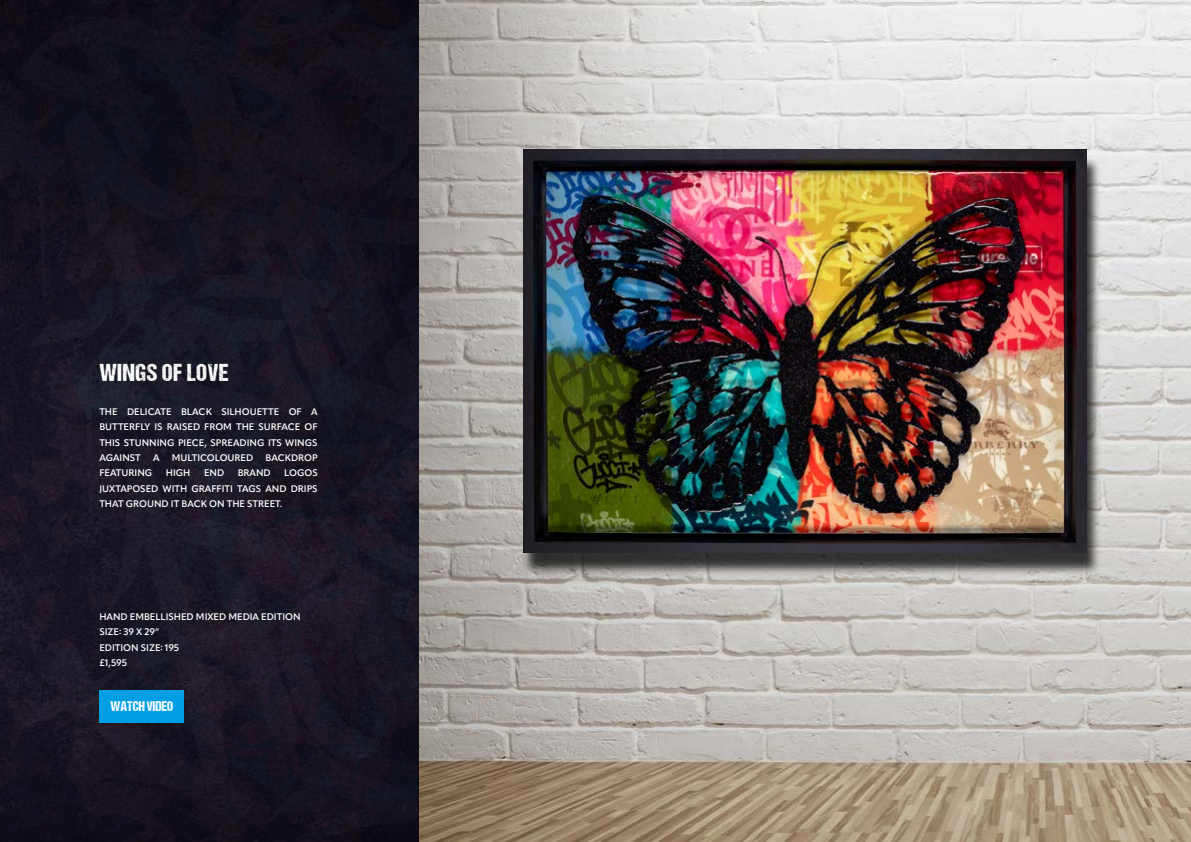
<style>
.page{position:relative;width:1191px;height:842px;background:#fff}
.page>*{position:absolute;margin:0;border:0;box-sizing:border-box;transform-origin:0 0}
.t1{font:24.6px "DCC Ash";letter-spacing:.03em;color:#fff}
.t2{font:14.1px "DCC Ash";color:#fff}
.t3{font:600 9.4px/15.3px "Apparat";color:#fff;text-align:justify}
</style>
<div class="page">
<img style="left:0;top:0;width:1191px;height:842px">
<div style="left:99px;top:690px;width:85px;height:33px;background:#009fe3"></div>
<div style="left:521px;top:157px;width:579px;height:419px;background:#000;opacity:.75"></div>
<img style="left:524px;top:150px;width:562px;height:403px">
<h1 class="t1" style="left:99px;top:360px;width:131px">WINGS OF LOVE</h1>
<p class="t3" style="left:99px;top:404px;width:220px">THE DELICATE BLACK SILHOUETTE OF A BUTTERFLY IS RAISED FROM THE SURFACE OF THIS STUNNING PIECE, SPREADING ITS WINGS AGAINST</p>
<p class="t3" style="left:153px;top:450px;width:8px">A</p>
<p class="t3" style="left:172px;top:450px;width:83px">MULTICOLOURED</p>
<p class="t3" style="left:266px;top:450px;width:54px">BACKDROP</p>
<p class="t3" style="left:99px;top:465px;width:220px;text-indent:185px">LOGOS JUXTAPOSED WITH GRAFFITI TAGS AND DRIPS THAT GROUND IT BACK ON THE STREET.</p>
<p class="t3" style="left:99px;top:465px;width:54px">FEATURING</p>
<p class="t3" style="left:166px;top:465px;width:26px">HIGH</p>
<p class="t3" style="left:204px;top:465px;width:22px">END</p>
<p class="t3" style="left:238px;top:465px;width:35px">BRAND</p>
<p class="t3" style="left:99px;top:609px;width:203px;text-align:left">HAND EMBELLISHED MIXED MEDIA EDITION<br>SIZE: 39 X 29”<br>EDITION SIZE: 195<br>£1,595</p>
<h2 class="t2" style="left:110px;top:699px;width:64px">WATCH VIDEO</h2>
</div>
